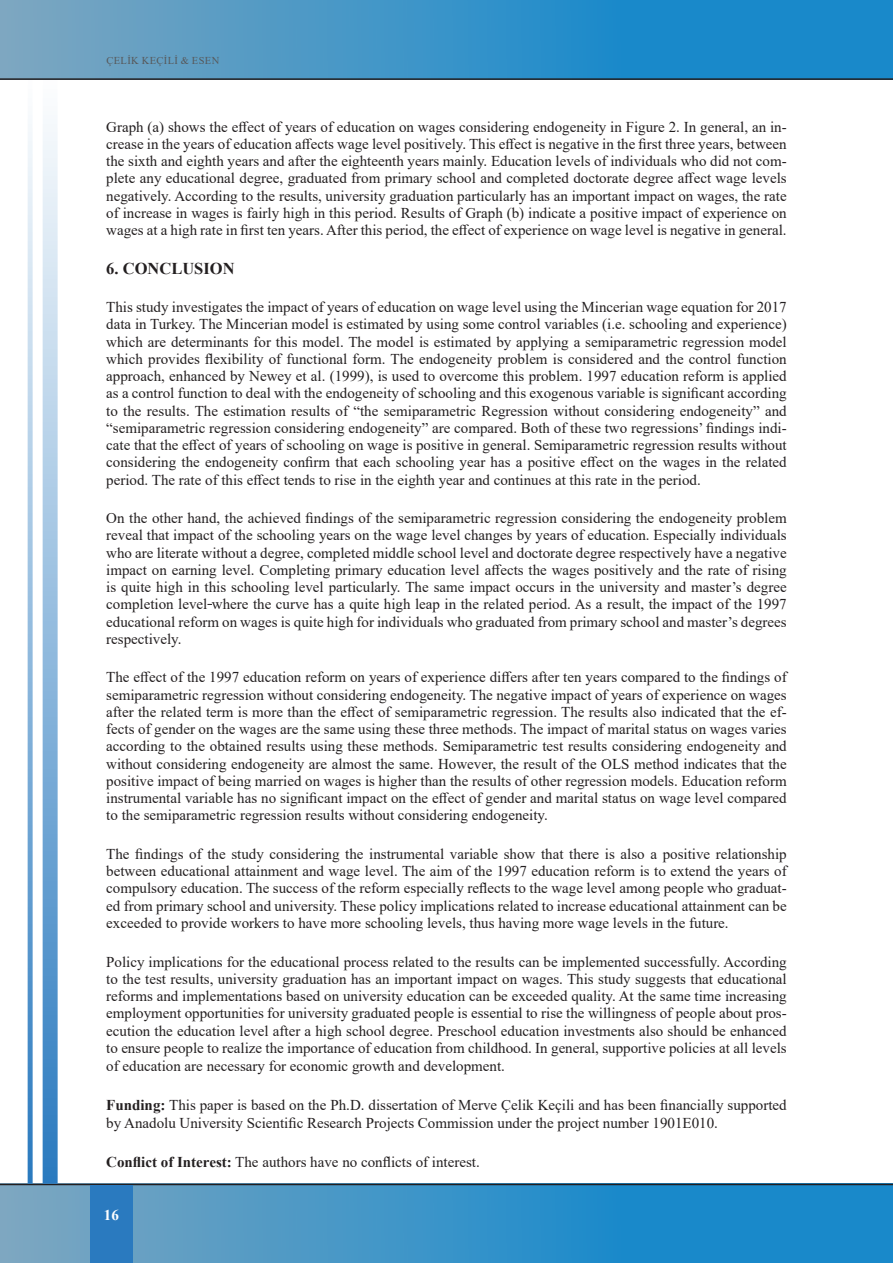
<style>
.page{position:relative;width:893px;height:1263px;background:#fff}
.page>*{position:absolute;margin:0;border:0;box-sizing:border-box;transform-origin:0 0}
.t1{font:700 16.5px "Times New Roman";color:#231f20}
.t2{font:15px/17.2px "Times New Roman";color:#231f20;text-align:justify}
.t3{font:700 15px "Times New Roman";color:#fff}
.t4{font:10.5px "Times New Roman";letter-spacing:.035em;color:#57585a}
.s1{font-weight:700}
</style>
<div class="page">
<svg style="left:0;top:1185px;width:893px;height:78px;background:#3a93c6"></svg>
<svg style="left:0;top:0;width:893px;height:78px;background:#3d94c7"></svg>
<hr style="left:0;top:78px;width:893px;height:2px;background:#231f20">
<hr style="left:0;top:1184px;width:893px;height:1px;background:#231f20">
<div style="left:90px;top:1185px;width:43px;height:78px;background:#2a7abf"></div>
<svg style="left:43px;top:124px;width:15px;height:1060px;background:#8fb8dc"></svg>
<svg style="left:28px;top:124px;width:5px;height:1060px;background:#96bddf"></svg>
<p class="t4" style="left:106px;top:53px;width:114px">ÇELİK KEÇİLİ &amp; ESEN</p>
<p class="t2" style="left:106px;top:117px;width:682px">Graph (a) shows the effect of years of education on wages considering endogeneity in Figure 2. In general, an in&shy;crease in the years of education affects wage level positively. This effect is negative in the first three years, between the sixth and eighth years and after the eighteenth years mainly. Education levels of individuals who did not com&shy;plete any educational degree, graduated from primary school and completed doctorate degree affect wage levels negatively. According to the results, university graduation particularly has an important impact on wages, the rate of increase in wages is fairly high in this period. Results of Graph (b) indicate a positive impact of experience on wages at a high rate in first ten years. After this period, the effect of experience on wage level is negative in general.</p>
<p class="t1" style="left:106px;top:256px;width:130px">6. CONCLUSION</p>
<p class="t2" style="left:106px;top:298px;width:682px">This study investigates the impact of years of education on wage level using the Mincerian wage equation for 2017 data in Turkey. The Mincerian model is estimated by using some control variables (i.e. schooling and experience) which are determinants for this model. The model is estimated by applying a semiparametric regression model which provides flexibility of functional form. The endogeneity problem is considered and the control function approach, enhanced by Newey et al. (1999), is used to overcome this problem. 1997 education reform is applied as a control function to deal with the endogeneity of schooling and this exogenous variable is significant according to the results. The estimation results of “the semiparametric Regression without considering endogeneity” and “semiparametric regression considering endogeneity” are compared. Both of these two regressions’ findings indi&shy;cate that the effect of years of schooling on wage is positive in general. Semiparametric regression results without considering the endogeneity confirm that each schooling year has a positive effect on the wages in the related period. The rate of this effect tends to rise in the eighth year and continues at this rate in the period.</p>
<p class="t2" style="left:106px;top:509px;width:682px">On the other hand, the achieved findings of the semiparametric regression considering the endogeneity problem reveal that impact of the schooling years on the wage level changes by years of education. Especially individuals who are literate without a degree, completed middle school level and doctorate degree respectively have a negative impact on earning level. Completing primary education level affects the wages positively and the rate of rising is quite high in this schooling level particularly. The same impact occurs in the university and master’s degree completion level where the curve has a quite high leap in the related period. As a result, the impact of the 1997 educational reform on wages is quite high for individuals who graduated from primary school and master’s degrees respectively.</p>
<p class="t2" style="left:106px;top:668px;width:682px">The effect of the 1997 education reform on years of experience differs after ten years compared to the findings of semiparametric regression without considering endogeneity. The negative impact of years of experience on wages after the related term is more than the effect of semiparametric regression. The results also indicated that the ef&shy;fects of gender on the wages are the same using these three methods. The impact of marital status on wages varies according to the obtained results using these methods. Semiparametric test results considering endogeneity and without considering endogeneity are almost the same. However, the result of the OLS method indicates that the positive impact of being married on wages is higher than the results of other regression models. Education reform instrumental variable has no significant impact on the effect of gender and marital status on wage level compared to the semiparametric regression results without considering endogeneity.</p>
<p class="t2" style="left:106px;top:845px;width:682px">The findings of the study considering the instrumental variable show that there is also a positive relationship between educational attainment and wage level. The aim of the 1997 education reform is to extend the years of compulsory education. The success of the reform especially reflects to the wage level among people who graduat&shy;ed from primary school and university. These policy implications related to increase educational attainment can be exceeded to provide workers to have more schooling levels, thus having more wage levels in the future.</p>
<p class="t2" style="left:106px;top:952px;width:682px">Policy implications for the educational process related to the results can be implemented successfully. According to the test results, university graduation has an important impact on wages. This study suggests that educational reforms and implementations based on university education can be exceeded quality. At the same time increasing employment opportunities for university graduated people is essential to rise the willingness of people about pros&shy;ecution the education level after a high school degree. Preschool education investments also should be enhanced to ensure people to realize the importance of education from childhood. In general, supportive policies at all levels of education are necessary for economic growth and development.</p>
<p class="t2" style="left:106px;top:1095px;width:682px;line-height:18px"><span class="s1">Funding:</span> This paper is based on the Ph.D. dissertation of Merve Çelik Keçili and has been financially supported by Anadolu University Scientific Research Projects Commission under the project number 1901E010.</p>
<p class="t2" style="left:106px;top:1153px;width:375px"><span class="s1">Conflict of Interest:</span> The authors have no conflicts of interest.</p>
<p class="t3" style="left:104px;top:1204px;width:16px">16</p>
</div>
